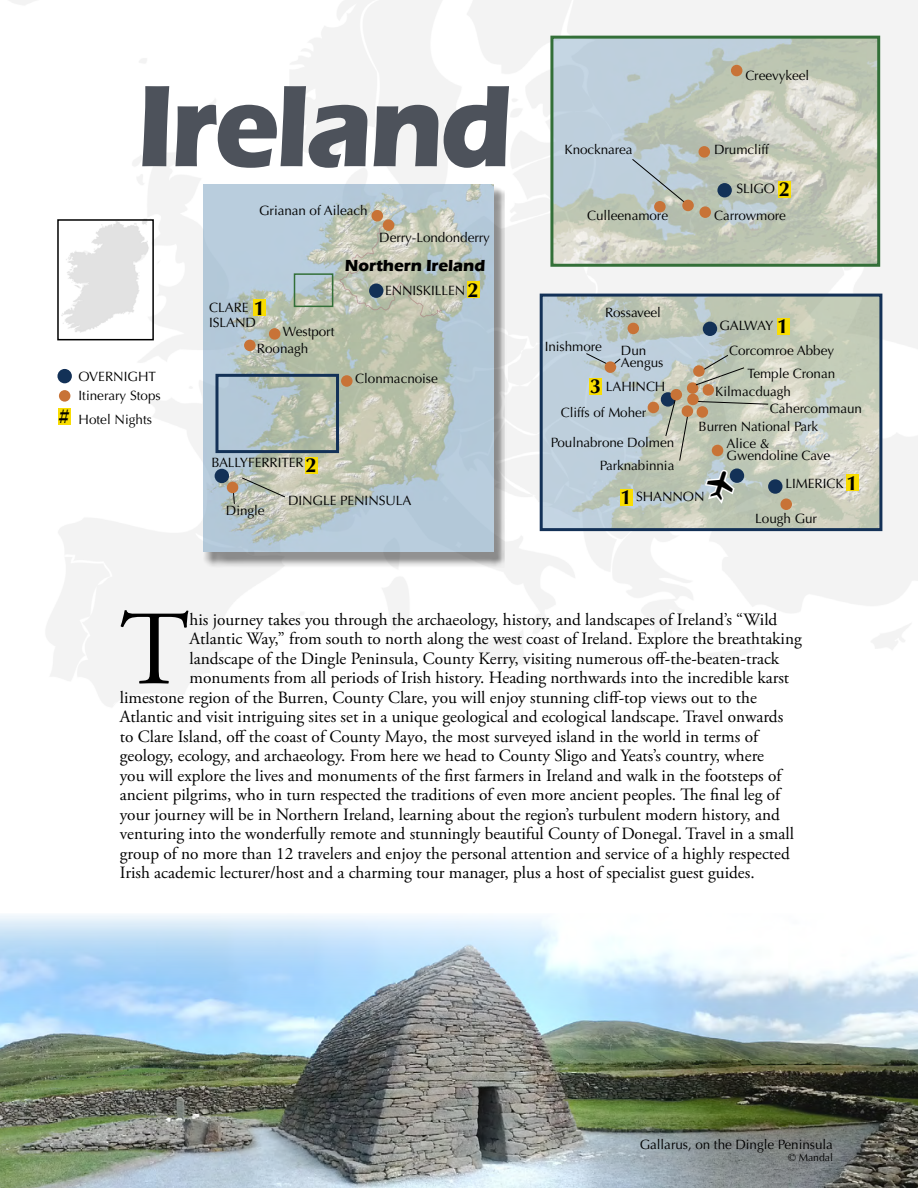
<style>
.page{position:relative;width:918px;height:1188px;background:#fff}
.page>*{position:absolute;margin:0;border:0;box-sizing:border-box;transform-origin:0 0}
.t1{font:700 120.15px "Eras ITC";letter-spacing:-.03em;color:#4d525b;scale:.91 1}
.t2{font:105.45px "Adobe Garamond Pro";color:#000}
.t3{font:700 20.4px "Optima";color:#000}
.t4{font:17.25px "Adobe Garamond Pro";color:#000}
.t5{font:700 16.5px "Eras ITC";letter-spacing:-.005em;color:#000}
.t6{font:13.5px/12px "Optima";letter-spacing:-.005em;color:#000}
.t7{font:10.5px "Optima";letter-spacing:-.005em;color:#000}
.s1{font-weight:700;font-size:20.4px}
</style>
<div class="page">
<img style="left:9px;top:0;width:909px;height:707px">
<img style="left:0;top:914px;width:918px;height:274px">
<div style="left:57px;top:219px;width:97px;height:121px;border:2px solid #000"></div>
<div style="left:59px;top:390px;width:11px;height:12px;background:#c87337;border-radius:50%"></div>
<div style="left:59px;top:408px;width:12px;height:17px;background:#f9dd01"></div>
<div style="left:57px;top:369px;width:15px;height:14px;background:#133157;border-radius:50%"></div>
<img style="left:544px;top:298px;width:334px;height:229px">
<div style="left:540px;top:294px;width:342px;height:237px;border:3px solid #133157"></div>
<div style="left:768px;top:479px;width:15px;height:15px;background:#133157;border-radius:50%"></div>
<div style="left:730px;top:468px;width:14px;height:15px;background:#133157;border-radius:50%"></div>
<div style="left:712px;top:445px;width:11px;height:11px;background:#c87337;border-radius:50%"></div>
<div style="left:628px;top:323px;width:11px;height:11px;background:#c87337;border-radius:50%"></div>
<div style="left:687px;top:382px;width:11px;height:12px;background:#c87337;border-radius:50%"></div>
<div style="left:703px;top:384px;width:11px;height:12px;background:#c87337;border-radius:50%"></div>
<div style="left:780px;top:498px;width:12px;height:12px;background:#c87337;border-radius:50%"></div>
<div style="left:846px;top:475px;width:13px;height:16px;background:#f9dd01"></div>
<div style="left:620px;top:489px;width:13px;height:17px;background:#f9dd01"></div>
<div style="left:777px;top:318px;width:12px;height:17px;background:#f9dd01"></div>
<div style="left:590px;top:378px;width:12px;height:17px;background:#f9dd01"></div>
<div style="left:661px;top:392px;width:14px;height:15px;background:#133157;border-radius:50%"></div>
<div style="left:703px;top:322px;width:14px;height:14px;background:#133157;border-radius:50%"></div>
<svg style="left:665px;top:396px;width:24px;height:65px"></svg>
<svg style="left:585px;top:353px;width:36px;height:12px"></svg>
<svg style="left:695px;top:354px;width:50px;height:32px"></svg>
<svg style="left:696px;top:401px;width:73px;height:4px"></svg>
<div style="left:648px;top:402px;width:11px;height:11px;background:#c87337;border-radius:50%"></div>
<div style="left:671px;top:389px;width:11px;height:11px;background:#c87337;border-radius:50%"></div>
<div style="left:605px;top:361px;width:11px;height:12px;background:#c87337;border-radius:50%"></div>
<div style="left:697px;top:406px;width:11px;height:12px;background:#c87337;border-radius:50%"></div>
<div style="left:682px;top:405px;width:11px;height:12px;background:#c87337;border-radius:50%"></div>
<img style="left:554px;top:40px;width:322px;height:223px">
<div style="left:550px;top:36px;width:330px;height:231px;border:3px solid #336f38"></div>
<div style="left:699px;top:206px;width:12px;height:12px;background:#c87337;border-radius:50%"></div>
<div style="left:699px;top:146px;width:11px;height:12px;background:#c87337;border-radius:50%"></div>
<div style="left:731px;top:65px;width:11px;height:11px;background:#c87337;border-radius:50%"></div>
<div style="left:654px;top:201px;width:12px;height:12px;background:#c87337;border-radius:50%"></div>
<div style="left:779px;top:181px;width:12px;height:17px;background:#f9dd01"></div>
<div style="left:717px;top:183px;width:15px;height:14px;background:#133157;border-radius:50%"></div>
<svg style="left:631px;top:158px;width:55px;height:46px;background:#b7c4c6"></svg>
<div style="left:682px;top:200px;width:12px;height:11px;background:#c87337;border-radius:50%"></div>
<div style="left:203px;top:186px;width:304px;height:382px;background:#000;opacity:.83"></div>
<img style="left:203px;top:184px;width:290px;height:367px">
<div style="left:372px;top:210px;width:11px;height:12px;background:#c87337;border-radius:50%"></div>
<div style="left:383px;top:219px;width:11px;height:12px;background:#c87337;border-radius:50%"></div>
<div style="left:215px;top:374px;width:124px;height:79px;border:3px solid #133157"></div>
<div style="left:294px;top:273px;width:39px;height:34px;border:2px solid #336f38"></div>
<svg style="left:232px;top:493px;width:3px;height:12px"></svg>
<svg style="left:241px;top:477px;width:45px;height:21px"></svg>
<div style="left:468px;top:282px;width:12px;height:16px;background:#f9dd01"></div>
<div style="left:306px;top:457px;width:12px;height:17px;background:#f9dd01"></div>
<div style="left:341px;top:375px;width:12px;height:12px;background:#c87337;border-radius:50%"></div>
<div style="left:227px;top:482px;width:11px;height:11px;background:#c87337;border-radius:50%"></div>
<div style="left:269px;top:328px;width:11px;height:12px;background:#c87337;border-radius:50%"></div>
<div style="left:244px;top:340px;width:12px;height:11px;background:#c87337;border-radius:50%"></div>
<div style="left:254px;top:300px;width:12px;height:16px;background:#f9dd01"></div>
<div style="left:369px;top:283px;width:14px;height:15px;background:#133157;border-radius:50%"></div>
<div style="left:215px;top:469px;width:14px;height:14px;background:#133157;border-radius:50%"></div>
<div style="left:687px;top:394px;width:12px;height:11px;background:#c87337;border-radius:50%"></div>
<div style="left:693px;top:365px;width:12px;height:12px;background:#c87337;border-radius:50%"></div>
<svg style="left:703px;top:467px;width:33px;height:40px"></svg>
<h1 class="t1" style="left:137px;top:57px;width:414px">Ireland</h1>
<p class="t6" style="left:259px;top:205px;width:110px">Grianan of Aileach</p>
<p class="t6" style="left:79px;top:367px;width:84px;line-height:19.2px">OVERNIGHT<br>Itinerary Stops</p>
<p class="t6" style="left:59px;top:413px;width:95px"><span class="s1">#</span> Hotel Nights</p>
<p class="t6" style="left:209px;top:301px;width:48px;line-height:15px">CLARE<br>ISLAND</p>
<p class="t3" style="left:254px;top:296px;width:13px">1</p>
<p class="t6" style="left:257px;top:324px;width:79px;line-height:16.5px;text-indent:26px">Westport<br>Roonagh</p>
<p class="t6" style="left:379px;top:232px;width:112px">Derry-Londonderry</p>
<p class="t3" style="left:468px;top:278px;width:13px">2</p>
<p class="t5" style="left:345px;top:256px;width:142px">Northern Ireland</p>
<p class="t6" style="left:385px;top:285px;width:82px">ENNISKILLEN</p>
<p class="t6" style="left:355px;top:372px;width:84px">Clonmacnoise</p>
<p class="t6" style="left:211px;top:456px;width:94px">BALLYFERRITER</p>
<p class="t3" style="left:306px;top:453px;width:13px">2</p>
<p class="t6" style="left:226px;top:504px;width:40px">Dingle</p>
<p class="t6" style="left:288px;top:494px;width:125px">DINGLE PENINSULA</p>
<p class="t6" style="left:565px;top:144px;width:70px">Knocknarea</p>
<p class="t6" style="left:745px;top:69px;width:65px">Creevykeel</p>
<p class="t6" style="left:714px;top:143px;width:56px">Drumcliff</p>
<p class="t3" style="left:779px;top:178px;width:13px">2</p>
<p class="t6" style="left:736px;top:183px;width:40px">SLIGO</p>
<p class="t6" style="left:587px;top:210px;width:83px">Culleenamore</p>
<p class="t6" style="left:714px;top:209px;width:73px">Carrowmore</p>
<p class="t6" style="left:605px;top:306px;width:57px">Rossaveel</p>
<p class="t6" style="left:545px;top:341px;width:59px">Inishmore</p>
<p class="t6" style="left:621px;top:345px;width:44px">Dun<br>Aengus</p>
<p class="t3" style="left:590px;top:374px;width:13px">3</p>
<p class="t6" style="left:561px;top:373px;width:106px;line-height:26.4px;text-indent:45px">LAHINCH<br>Cliffs of Moher</p>
<p class="t6" style="left:551px;top:437px;width:125px">Poulnabrone Dolmen</p>
<p class="t6" style="left:600px;top:460px;width:76px">Parknabinnia</p>
<p class="t3" style="left:777px;top:314px;width:13px">1</p>
<p class="t6" style="left:719px;top:320px;width:55px">GALWAY</p>
<p class="t6" style="left:729px;top:344px;width:106px">Corcomroe Abbey</p>
<p class="t6" style="left:715px;top:385px;width:77px">Kilmacduagh</p>
<p class="t6" style="left:747px;top:367px;width:89px">Temple Cronan</p>
<p class="t6" style="left:770px;top:402px;width:94px">Cahercommaun</p>
<p class="t6" style="left:699px;top:420px;width:121px">Burren National Park</p>
<p class="t6" style="left:727px;top:437px;width:105px">Alice &amp;<br>Gwendoline Cave</p>
<p class="t3" style="left:620px;top:485px;width:13px">1</p>
<p class="t6" style="left:636px;top:491px;width:70px">SHANNON</p>
<p class="t3" style="left:846px;top:471px;width:13px">1</p>
<p class="t6" style="left:786px;top:478px;width:60px">LIMERICK</p>
<p class="t6" style="left:755px;top:512px;width:63px">Lough Gur</p>
<h2 class="t2" style="left:120px;top:587px;width:71px">T</h2>
<p class="t4" style="left:189px;top:609px;width:589px">his journey takes you through the archaeology, history, and landscapes of Ireland’s “Wild</p>
<p class="t4" style="left:189px;top:628px;width:614px">Atlantic Way,” from south to north along the west coast of Ireland. Explore the breathtaking</p>
<p class="t4" style="left:189px;top:648px;width:591px">landscape of the Dingle Peninsula, County Kerry, visiting numerous off-the-beaten-track</p>
<p class="t4" style="left:189px;top:667px;width:601px">monuments from all periods of Irish history. Heading northwards into the incredible karst</p>
<p class="t4" style="left:120px;top:687px;width:639px">limestone region of the Burren, County Clare, you will enjoy stunning cliff-top views out to the</p>
<p class="t4" style="left:120px;top:706px;width:665px">Atlantic and visit intriguing sites set in a unique geological and ecological landscape. Travel onwards</p>
<p class="t4" style="left:120px;top:726px;width:640px">to Clare Island, off the coast of County Mayo, the most surveyed island in the world in terms of</p>
<p class="t4" style="left:120px;top:745px;width:646px">geology, ecology, and archaeology. From here we head to County Sligo and Yeats’s country, where</p>
<p class="t4" style="left:120px;top:765px;width:663px">you will explore the lives and monuments of the first farmers in Ireland and walk in the footsteps of</p>
<p class="t4" style="left:120px;top:784px;width:662px">ancient pilgrims, who in turn respected the traditions of even more ancient peoples. The final leg of</p>
<p class="t4" style="left:120px;top:804px;width:662px">your journey will be in Northern Ireland, learning about the region’s turbulent modern history, and</p>
<p class="t4" style="left:120px;top:823px;width:676px">venturing into the wonderfully remote and stunningly beautiful County of Donegal. Travel in a small</p>
<p class="t4" style="left:120px;top:843px;width:672px">group of no more than 12 travelers and enjoy the personal attention and service of a highly respected</p>
<p class="t4" style="left:120px;top:862px;width:636px">Irish academic lecturer/host and a charming tour manager, plus a host of specialist guest guides.</p>
<p class="t6" style="left:640px;top:1139px;width:195px">Gallarus, on the Dingle Peninsula</p>
<p class="t7" style="left:788px;top:1152px;width:46px">© Mandal</p>
</div>
